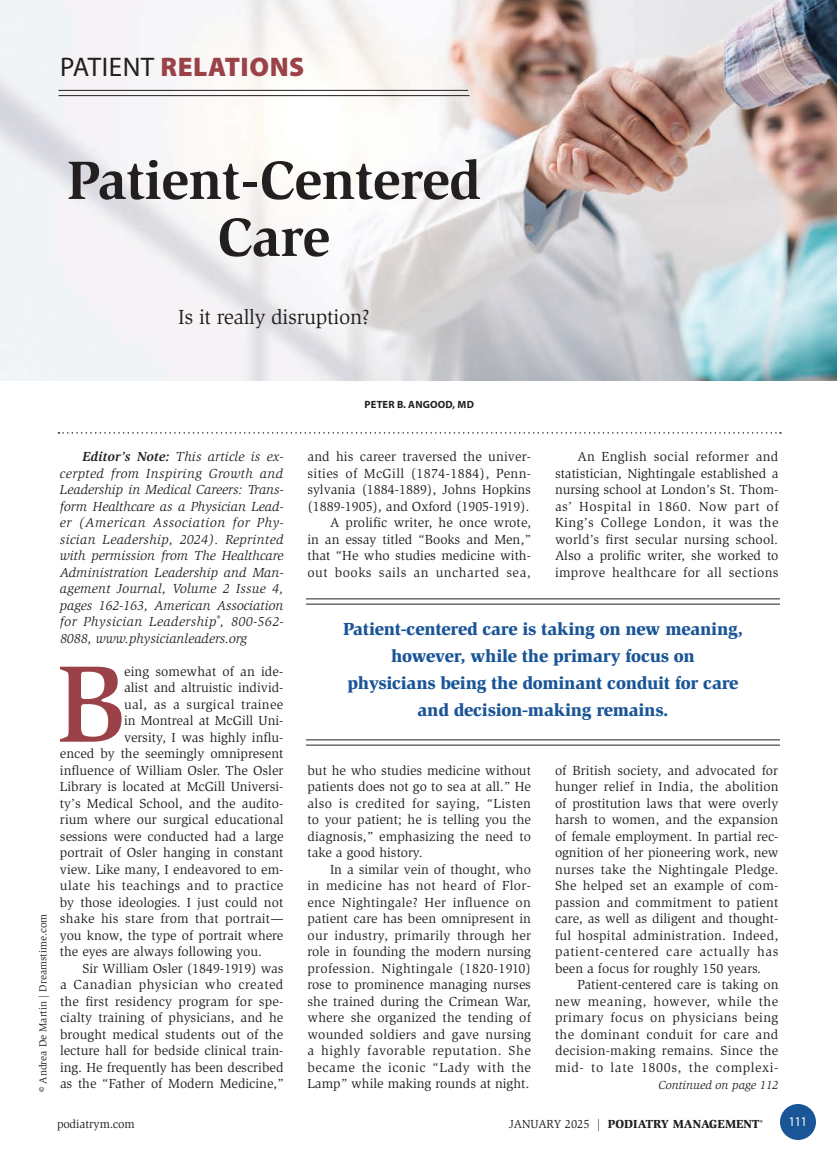
<style>
.page{position:relative;width:837px;height:1161px;background:#fff}
.page>*{position:absolute;margin:0;border:0;box-sizing:border-box;transform-origin:0 0}
._2011-Intl_Cap{font:500 112.05px "Slimbach Std";color:#9b4248}
._2011-Headline{font:700 55.5px "Slimbach Pro";letter-spacing:-.01em;color:#231f20}
._2023-Icon_Global-1{font:900 27px "Myriad Pro";letter-spacing:.02em;color:#9b4248}
._2011-Deck{font:21px "Slimbach Pro";letter-spacing:-.015em;color:#231f20}
._2011-Callout{font:900 18px/27px "Slimbach Std";letter-spacing:-.015em;color:#1a5597;text-align:center}
._2011-Global_Text{font:13.5px/16.5px "Slimbach Pro";color:#231f20;text-align:justify}
._2011-Intl_Cap-2{font:13.5px "Slimbach Pro";color:#231f20}
._2011-Global_Text-2{font:italic 13.5px/16.5px "Slimbach Pro";color:#231f20;text-align:justify}
._2011-Intl_Cap-3{font:13.5px "Slimbach Pro";letter-spacing:.025em;color:#231f20}
.t1{font:13.5px "Myriad Pro";color:#fff;scale:.9 1}
.t2{font:900 12px "Slimbach Std";color:#231f20}
.t3{font:italic 12px "Slimbach Pro";color:#231f20}
.t4{font:12px "Slimbach Pro";color:#231f20}
.t5{font:10.5px "Slimbach Pro";color:#231f20}
._2023-Byline{font:700 10.5px "Myriad Pro";letter-spacing:.02em;color:#231f20}
.s1{font-weight:400;color:#231f20}
.s2{font-weight:700}
.s3{font-family:"Slimbach Pro";font-weight:400}
</style>
<div class="page">
<img style="left:0;top:0;width:837px;height:381px">
<svg style="left:58px;top:432px;width:723px;height:2px"></svg>
<hr style="left:58px;top:90px;width:410px;height:1px;background:#231f20">
<hr style="left:58px;top:95px;width:412px;height:1px;background:#231f20">
<div style="left:780px;top:1104px;width:36px;height:36px;background:#1a5597;border-radius:50%"></div>
<hr style="left:306px;top:598px;width:474px;height:1px;background:#231f20">
<hr style="left:306px;top:604px;width:474px;height:1px;background:#231f20">
<hr style="left:306px;top:740px;width:474px;height:1px;background:#231f20">
<hr style="left:306px;top:745px;width:474px;height:1px;background:#231f20">
<p class="_2023-Icon_Global-1" style="left:60px;top:51px;width:246px"><span class="s1">PATIENT</span> RELATIONS</p>
<p class="_2011-Headline" style="left:67px;top:146px;width:416px">Patient-Centered</p>
<p class="_2011-Headline" style="left:218px;top:203px;width:114px">Care</p>
<p class="_2011-Deck" style="left:178px;top:305px;width:193px">Is it really disruption?</p>
<p class="_2023-Byline" style="left:364px;top:399px;width:111px">PETER B. ANGOOD, MD</p>
<p class="t5" style="left:37px;top:1092px;width:180px;rotate:-90deg">© Andrea De Martin | Dreamstime.com</p>
<p class="_2011-Global_Text-2" style="left:60px;top:448px;width:225px;text-indent:23px"><span class="s2">Editor’s Note:</span> This article is ex&shy;cerpted from Inspiring Growth and Leadership in Medical Careers: Trans&shy;form Healthcare as a Physician Lead&shy;er (American Association for Phy&shy;sician Leadership, 2024). Reprinted with permission from The Healthcare Administration Leadership and Man&shy;agement Journal, Volume 2 Issue 4, pages 162-163, American Association for Physician Leadership<sup>®</sup>, 800-562- 8088, www.physicianleaders.org</p>
<p class="_2011-Intl_Cap" style="left:57px;top:637px;width:70px">B</p>
<p class="_2011-Intl_Cap-2" style="left:124px;top:663px;width:161px">eing somewhat of an ide-</p>
<p class="_2011-Intl_Cap-2" style="left:124px;top:680px;width:161px">alist and altruistic individ-</p>
<p class="_2011-Intl_Cap-3" style="left:124px;top:696px;width:161px">ual, as a surgical trainee</p>
<p class="_2011-Intl_Cap-2" style="left:124px;top:713px;width:161px">in Montreal at McGill Uni-</p>
<p class="_2011-Intl_Cap-2" style="left:124px;top:729px;width:161px">versity, I was highly influ-</p>
<p class="_2011-Intl_Cap-2" style="left:60px;top:746px;width:225px">enced by the seemingly omnipresent</p>
<p class="_2011-Intl_Cap-2" style="left:60px;top:762px;width:225px">influence of William Osler. The Osler</p>
<p class="_2011-Intl_Cap-2" style="left:60px;top:779px;width:225px">Library is located at McGill Universi-</p>
<p class="_2011-Intl_Cap-2" style="left:60px;top:795px;width:225px">ty’s Medical School, and the audito-</p>
<p class="_2011-Intl_Cap-2" style="left:60px;top:812px;width:225px">rium where our surgical educational</p>
<p class="_2011-Intl_Cap-2" style="left:60px;top:828px;width:225px">sessions were conducted had a large</p>
<p class="_2011-Intl_Cap-2" style="left:60px;top:845px;width:225px">portrait of Osler hanging in constant</p>
<p class="_2011-Intl_Cap-2" style="left:60px;top:861px;width:225px">view. Like many, I endeavored to em-</p>
<p class="_2011-Intl_Cap-3" style="left:60px;top:878px;width:225px">ulate his teachings and to practice</p>
<p class="_2011-Intl_Cap-2" style="left:60px;top:894px;width:225px">by those ideologies. I just could not</p>
<p class="_2011-Intl_Cap-2" style="left:60px;top:911px;width:225px">shake his stare from that portrait—</p>
<p class="_2011-Intl_Cap-2" style="left:60px;top:927px;width:225px">you know, the type of portrait where</p>
<p class="_2011-Intl_Cap-2" style="left:60px;top:944px;width:204px">the eyes are always following you.</p>
<p class="_2011-Global_Text" style="left:60px;top:960px;width:225px;text-indent:23px">Sir William Osler (1849-1919) was a Canadian physician who created the first residency program for spe&shy;cialty training of physicians, and he brought medical students out of the lecture hall for bedside clinical train&shy;ing. He frequently has been described as the “Father of Modern Medicine,”</p>
<p class="_2011-Global_Text" style="left:307px;top:448px;width:225px">and his career traversed the univer&shy;sities of McGill (1874-1884), Penn&shy;sylvania (1884-1889), Johns Hopkins (1889-1905), and Oxford (1905-1919).</p>
<p class="_2011-Global_Text" style="left:308px;top:514px;width:225px;text-indent:23px">A prolific writer, he once wrote, in an essay titled “Books and Men,” that “He who studies medicine with&shy;out books sails an uncharted sea,</p>
<p class="_2011-Global_Text" style="left:555px;top:448px;width:225px;text-indent:23px">An English social reformer and statistician, Nightingale established a nursing school at London’s St. Thom&shy;as’ Hospital in 1860. Now part of King’s College London, it was the world’s first secular nursing school.<br>Also a prolific writer, she worked to improve healthcare for all sections</p>
<p class="_2011-Callout" style="left:343px;top:616px;width:401px">Patient-centered care is taking on new meaning, however, while the primary focus on</p>
<p class="_2011-Callout" style="left:348px;top:670px;width:392px">physicians being the dominant conduit for care</p>
<p class="_2011-Callout" style="left:418px;top:697px;width:252px">and decision-making remains.</p>
<p class="_2011-Global_Text" style="left:308px;top:762px;width:225px">but he who studies medicine without patients does not go to sea at all.” He also is credited for saying, “Listen to your patient; he is telling you the diagnosis,” emphasizing the need to take a good history.</p>
<p class="_2011-Global_Text" style="left:308px;top:861px;width:225px;text-indent:23px">In a similar vein of thought, who in medicine has not heard of Flor&shy;ence Nightingale? Her influence on patient care has been omnipresent in our industry, primarily through her role in founding the modern nursing profession. Nightingale (1820-1910) rose to prominence managing nurses she trained during the Crimean War, where she organized the tending of wounded soldiers and gave nursing a highly favorable reputation. She became the iconic “Lady with the Lamp” while making rounds at night.</p>
<p class="_2011-Global_Text" style="left:555px;top:762px;width:225px">of British society, and advocated for hunger relief in India, the abolition of prostitution laws that were overly harsh to women, and the expansion of female employment. In partial rec&shy;ognition of her pioneering work, new nurses take the Nightingale Pledge.<br>She helped set an example of com&shy;passion and commitment to patient care, as well as diligent and thought&shy;ful hospital administration. Indeed, patient-centered care actually has been a focus for roughly 150 years.</p>
<p class="_2011-Global_Text" style="left:555px;top:976px;width:225px;text-indent:23px">Patient-centered care is taking on new meaning, however, while the primary focus on physicians being the dominant conduit for care and decision-making remains. Since the mid- to late 1800s, the complexi-</p>
<p class="t3" style="left:659px;top:1078px;width:121px">Continued on page 112</p>
<p class="t4" style="left:57px;top:1116px;width:79px">podiatrym.com</p>
<p class="t2" style="left:509px;top:1116px;width:255px"><span class="s3">JANUARY 2025 |</span> PODIATRY MANAGEMENT<sup>®</sup></p>
<p class="t1" style="left:789px;top:1114px;width:22px">111</p>
</div>
